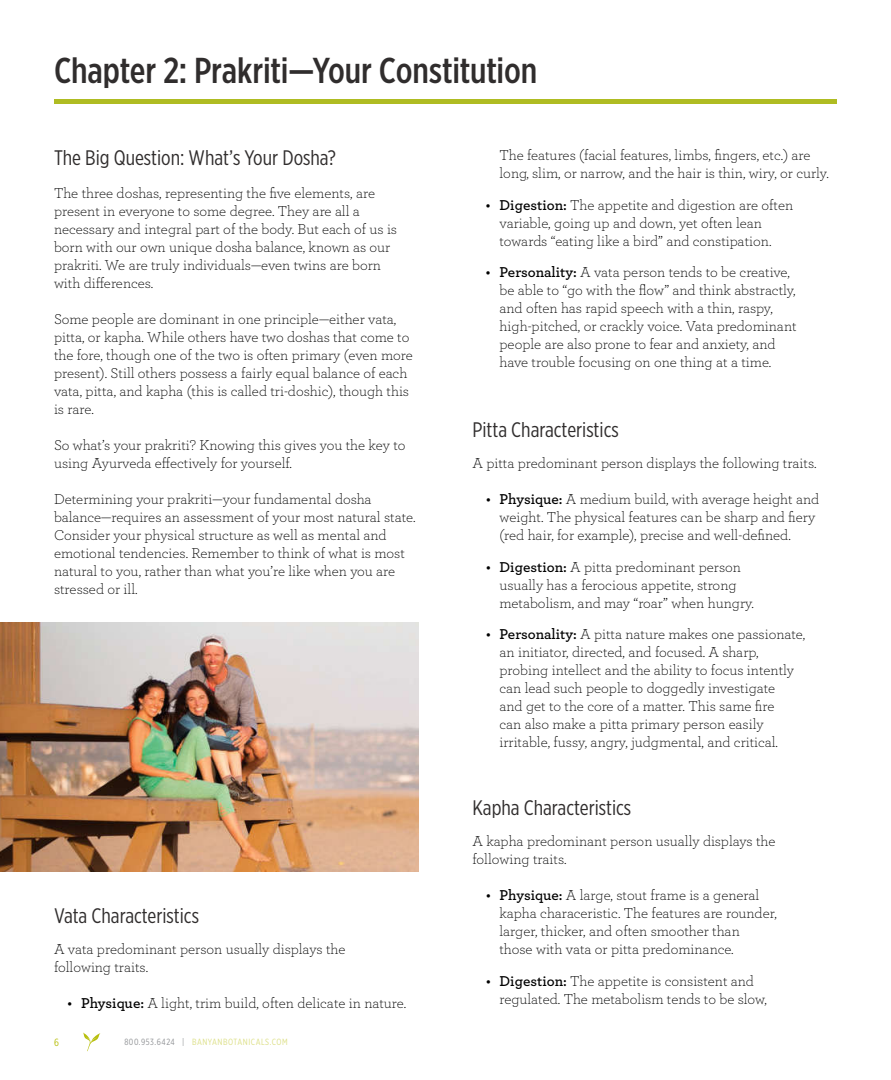
<style>
.page{position:relative;width:891px;height:1080px;background:#fff}
.page>*{position:absolute;margin:0;border:0;box-sizing:border-box;transform-origin:0 0}
.t1{font:500 36px "Gotham X Narrow";letter-spacing:-.005em;color:#302d2d}
.t2{font:21px "Gotham X Narrow";color:#302d2d}
.t3{font:300 15px/18px "Archer";color:#000}
.t4{font:10.5px "Gotham X Narrow";color:#b8bf0d}
.t5{font:9px "Gotham X Narrow";letter-spacing:.06em;color:#dcdf86}
.s1{font-weight:600}
.s2{color:#939598}
</style>
<div class="page">
<svg style="left:83px;top:1032px;width:17px;height:19px"></svg>
<div style="left:54px;top:99px;width:783px;height:5px;background:#afbc22"></div>
<img style="left:0;top:622px;width:418px;height:250px">
<h1 class="t1" style="left:54px;top:54px;width:485px">Chapter 2: Prakriti—Your Constitution</h1>
<h2 class="t2" style="left:54px;top:148px;width:284px">The Big Question: What’s Your Dosha?</h2>
<p class="t3" style="left:54px;top:185px;width:345px">The three doshas, representing the five elements, are present in everyone to some degree. They are all a necessary and integral part of the body. But each of us is born with our own unique dosha balance, known as our prakriti. We are truly individuals—even twins are born with differences.</p>
<p class="t3" style="left:54px;top:311px;width:360px">Some people are dominant in one principle—either vata, pitta, or kapha. While others have two doshas that come to the fore, though one of the two is often primary (even more present). Still others possess a fairly equal balance of each vata, pitta, and kapha (this is called tri-doshic), though this is rare.</p>
<p class="t3" style="left:54px;top:437px;width:353px">So what’s your prakriti? Knowing this gives you the key to using Ayurveda effectively for yourself.</p>
<p class="t3" style="left:54px;top:491px;width:363px">Determining your prakriti—your fundamental dosha balance—requires an assessment of your most natural state.<br>Consider your physical structure as well as mental and emotional tendencies. Remember to think of what is most natural to you, rather than what you’re like when you are stressed or ill.</p>
<h2 class="t2" style="left:54px;top:906px;width:147px">Vata Characteristics</h2>
<p class="t3" style="left:54px;top:941px;width:293px">A vata predominant person usually displays the following traits.</p>
<p class="t3" style="left:68px;top:995px;width:340px"><span class="s1">• Physique:</span> A light, trim build, often delicate in nature.</p>
<p class="t4" style="left:54px;top:1037px;width:6px">6</p>
<p class="t5" style="left:124px;top:1038px;width:165px"><span class="s2">800.953.6424 |</span> BANYANBOTANICALS.COM</p>
<p class="t3" style="left:499px;top:147px;width:331px">The features (facial features, limbs, fingers, etc.) are long, slim, or narrow, and the hair is thin, wiry, or curly.</p>
<p class="t3" style="left:499px;top:196px;width:295px;text-indent:-14px"><span class="s1">• Digestion:</span> The appetite and digestion are often variable, going up and down, yet often lean towards “eating like a bird” and constipation.</p>
<p class="t3" style="left:499px;top:264px;width:299px;text-indent:-14px"><span class="s1">• Personality:</span> A vata person tends to be creative, be able to “go with the flow” and think abstractly, and often has rapid speech with a thin, raspy, high-pitched, or crackly voice. Vata predominant people are also prone to fear and anxiety, and have trouble focusing on one thing at a time.</p>
<h2 class="t2" style="left:472px;top:420px;width:148px">Pitta Characteristics</h2>
<p class="t3" style="left:472px;top:455px;width:346px">A pitta predominant person displays the following traits.</p>
<p class="t3" style="left:500px;top:491px;width:321px;text-indent:-14px"><span class="s1">• Physique:</span> A medium build, with average height and weight. The physical features can be sharp and fiery (red hair, for example), precise and well-defined.</p>
<p class="t3" style="left:500px;top:558px;width:256px;text-indent:-14px"><span class="s1">• Digestion:</span> A pitta predominant person usually has a ferocious appetite, strong metabolism, and may “roar” when hungry.</p>
<p class="t3" style="left:500px;top:626px;width:307px;text-indent:-14px"><span class="s1">• Personality:</span> A pitta nature makes one passionate, an initiator, directed, and focused. A sharp, probing intellect and the ability to focus intently can lead such people to doggedly investigate<br>and get to the core of a matter. This same fire<br>can also make a pitta primary person easily irritable, fussy, angry, judgmental, and critical.</p>
<h2 class="t2" style="left:472px;top:798px;width:160px">Kapha Characteristics</h2>
<p class="t3" style="left:472px;top:833px;width:305px">A kapha predominant person usually displays the following traits.</p>
<p class="t3" style="left:500px;top:887px;width:279px;text-indent:-14px"><span class="s1">• Physique:</span> A large, stout frame is a general kapha characeristic. The features are rounder, larger, thicker, and often smoother than<br>those with vata or pitta predominance.</p>
<p class="t3" style="left:500px;top:972px;width:269px;text-indent:-14px"><span class="s1">• Digestion:</span> The appetite is consistent and regulated. The metabolism tends to be slow,</p>
</div>
